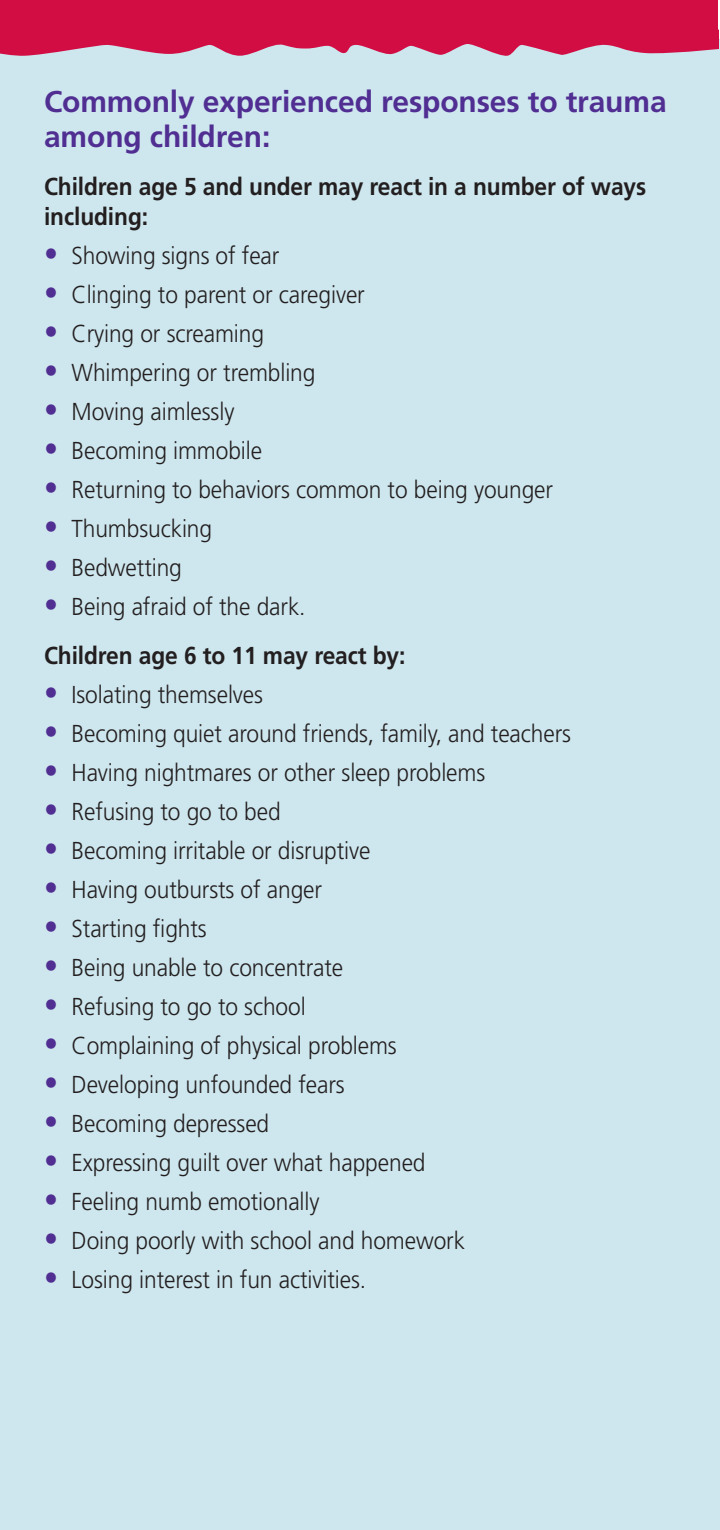
<style>
.page{position:relative;width:720px;height:1530px;background:#fff}
.page>*{position:absolute;margin:0;border:0;box-sizing:border-box;transform-origin:0 0}
.t1{font:700 30px/35px "Frutiger LT Std";letter-spacing:-.005em;color:#502e92}
.t2{font:300 24.5px "Frutiger LT Std";letter-spacing:-.005em;color:#231f20;scale:.93 1}
.t3{font:700 24.5px/30px "Frutiger LT Std";letter-spacing:-.005em;color:#231f20;scale:.93 1}
.s1{font-weight:400;font-size:30px;color:#502e92}
</style>
<div class="page">
<div style="left:0;top:40px;width:719px;height:1490px;background:#cee7ee"></div>
<div style="left:0;top:0;width:718px;height:40px;background:#d20d44"></div>
<svg style="left:0;top:30px;width:719px;height:26px"></svg>
<h2 class="t1" style="left:44px;top:85px;width:624px">Commonly experienced responses to trauma among children:</h2>
<p class="t3" style="left:44px;top:171px;width:649px">Children age 5 and under may react in a number of ways including:</p>
<p class="t2" style="left:44px;top:241px;width:255px"><span class="s1">•</span> Showing signs of fear</p>
<p class="t2" style="left:44px;top:280px;width:346px"><span class="s1">•</span> Clinging to parent or caregiver</p>
<p class="t2" style="left:44px;top:319px;width:238px"><span class="s1">•</span> Crying or screaming</p>
<p class="t2" style="left:44px;top:358px;width:293px"><span class="s1">•</span> Whimpering or trembling</p>
<p class="t2" style="left:44px;top:397px;width:206px"><span class="s1">•</span> Moving aimlessly</p>
<p class="t2" style="left:44px;top:436px;width:236px"><span class="s1">•</span> Becoming immobile</p>
<p class="t2" style="left:44px;top:475px;width:549px"><span class="s1">•</span> Returning to behaviors common to being younger</p>
<p class="t2" style="left:44px;top:514px;width:182px"><span class="s1">•</span> Thumbsucking</p>
<p class="t2" style="left:44px;top:553px;width:150px"><span class="s1">•</span> Bedwetting</p>
<p class="t2" style="left:44px;top:592px;width:283px"><span class="s1">•</span> Being afraid of the dark.</p>
<p class="t3" style="left:44px;top:641px;width:390px">Children age 6 to 11 may react by:</p>
<p class="t2" style="left:44px;top:681px;width:237px"><span class="s1">•</span> Isolating themselves</p>
<p class="t2" style="left:44px;top:720px;width:568px"><span class="s1">•</span> Becoming quiet around friends, family, and teachers</p>
<p class="t2" style="left:44px;top:759px;width:476px"><span class="s1">•</span> Having nightmares or other sleep problems</p>
<p class="t2" style="left:44px;top:798px;width:256px"><span class="s1">•</span> Refusing to go to bed</p>
<p class="t2" style="left:44px;top:837px;width:353px"><span class="s1">•</span> Becoming irritable or disruptive</p>
<p class="t2" style="left:44px;top:876px;width:300px"><span class="s1">•</span> Having outbursts of anger</p>
<p class="t2" style="left:44px;top:915px;width:177px"><span class="s1">•</span> Starting fights</p>
<p class="t2" style="left:44px;top:954px;width:323px"><span class="s1">•</span> Being unable to concentrate</p>
<p class="t2" style="left:44px;top:993px;width:283px"><span class="s1">•</span> Refusing to go to school</p>
<p class="t2" style="left:44px;top:1032px;width:381px"><span class="s1">•</span> Complaining of physical problems</p>
<p class="t2" style="left:44px;top:1071px;width:325px"><span class="s1">•</span> Developing unfounded fears</p>
<p class="t2" style="left:44px;top:1110px;width:244px"><span class="s1">•</span> Becoming depressed</p>
<p class="t2" style="left:44px;top:1149px;width:412px"><span class="s1">•</span> Expressing guilt over what happened</p>
<p class="t2" style="left:44px;top:1188px;width:298px"><span class="s1">•</span> Feeling numb emotionally</p>
<p class="t2" style="left:44px;top:1227px;width:454px"><span class="s1">•</span> Doing poorly with school and homework</p>
<p class="t2" style="left:44px;top:1266px;width:348px"><span class="s1">•</span> Losing interest in fun activities.</p>
</div>
